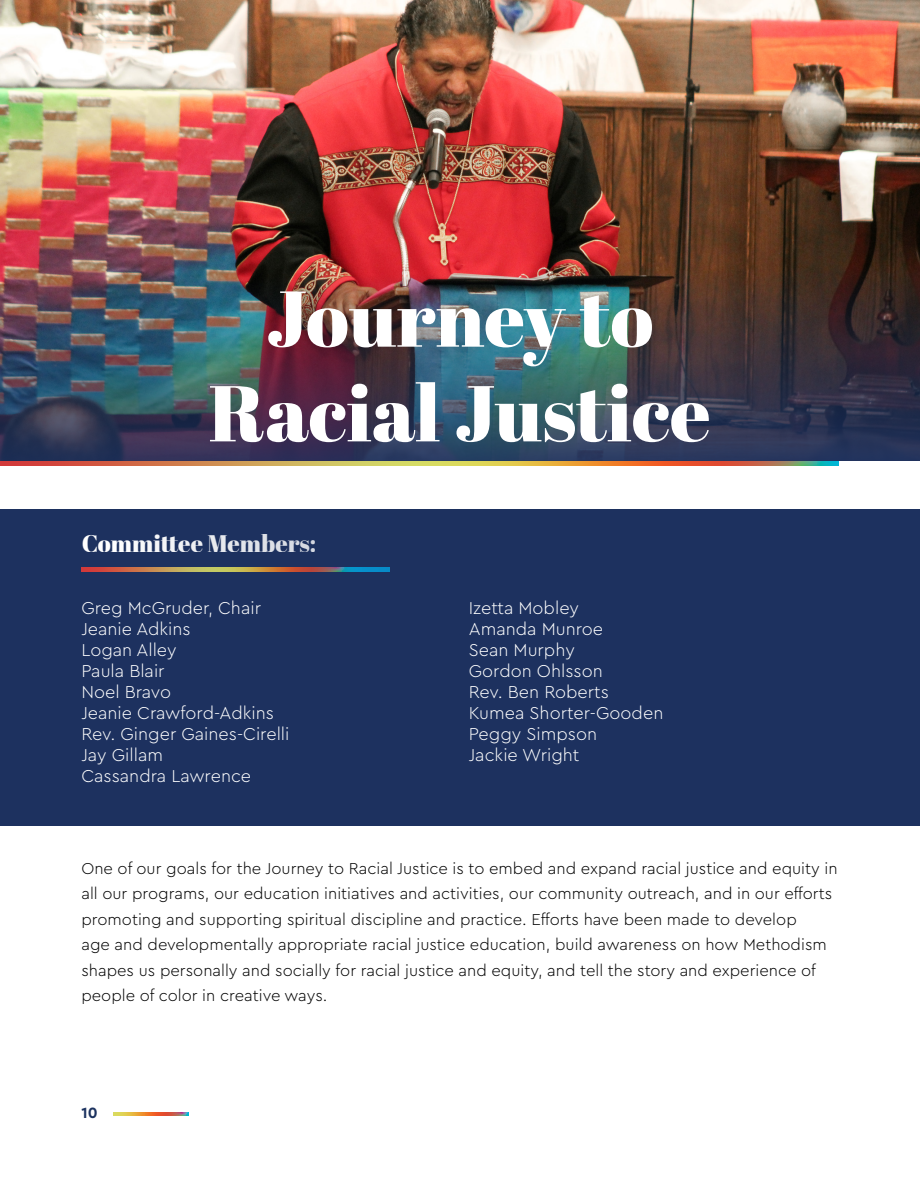
<style>
.page{position:relative;width:920px;height:1189px;background:#fff}
.page>*{position:absolute;margin:0;border:0;box-sizing:border-box;transform-origin:0 0}
.t1{font:78.9px "Abril Fatface";color:#fff}
.t2{font:24px "Abril Fatface";color:#fff}
.t3{font:300 18px "Cera Pro";color:#fff}
.t4{font:300 16.5px/25.5px "Cera Pro";color:#000}
.t5{font:700 15.6px "Cera Pro";color:#1c325f}
</style>
<div class="page">
<svg style="left:113px;top:1113px;width:75px;height:2px"></svg>
<svg style="left:0;top:461px;width:837px;height:4px"></svg>
<img style="left:0;top:0;width:918px;height:245px">
<img style="left:0;top:245px;width:918px;height:216px">
<div style="left:0;top:510px;width:918px;height:316px;background:#1d315f"></div>
<svg style="left:81px;top:567px;width:308px;height:5px"></svg>
<p class="t1" style="left:266px;top:263px;width:388px">Journey to</p>
<p class="t1" style="left:209px;top:358px;width:503px">Racial Justice</p>
<h2 class="t2" style="left:81px;top:526px;width:236px">Committee Members:</h2>
<p class="t3" style="left:81px;top:596px;width:181px">Greg McGruder, Chair</p>
<p class="t3" style="left:81px;top:617px;width:111px">Jeanie Adkins</p>
<p class="t3" style="left:81px;top:638px;width:97px">Logan Alley</p>
<p class="t3" style="left:81px;top:659px;width:85px">Paula Blair</p>
<p class="t3" style="left:81px;top:680px;width:91px">Noel Bravo</p>
<p class="t3" style="left:81px;top:701px;width:194px">Jeanie Crawford-Adkins</p>
<p class="t3" style="left:81px;top:722px;width:209px">Rev. Ginger Gaines-Cirelli</p>
<p class="t3" style="left:81px;top:743px;width:83px">Jay Gillam</p>
<p class="t3" style="left:81px;top:764px;width:171px">Cassandra Lawrence</p>
<p class="t3" style="left:468px;top:596px;width:112px">Izetta Mobley</p>
<p class="t3" style="left:468px;top:617px;width:136px">Amanda Munroe</p>
<p class="t3" style="left:468px;top:638px;width:107px">Sean Murphy</p>
<p class="t3" style="left:468px;top:659px;width:135px">Gordon Ohlsson</p>
<p class="t3" style="left:468px;top:680px;width:141px">Rev. Ben Roberts</p>
<p class="t3" style="left:468px;top:701px;width:196px">Kumea Shorter-Gooden</p>
<p class="t3" style="left:468px;top:722px;width:130px">Peggy Simpson</p>
<p class="t3" style="left:468px;top:743px;width:112px">Jackie Wright</p>
<p class="t4" style="left:81px;top:854px;width:757px">One of our goals for the Journey to Racial Justice is to embed and expand racial justice and equity in all our programs, our education initiatives and activities, our community outreach, and in our efforts promoting and supporting spiritual discipline and practice. Efforts have been made to develop<br>age and developmentally appropriate racial justice education, build awareness on how Methodism shapes us personally and socially for racial justice and equity, and tell the story and experience of people of color in creative ways.</p>
<p class="t5" style="left:81px;top:1102px;width:18px">10</p>
</div>
